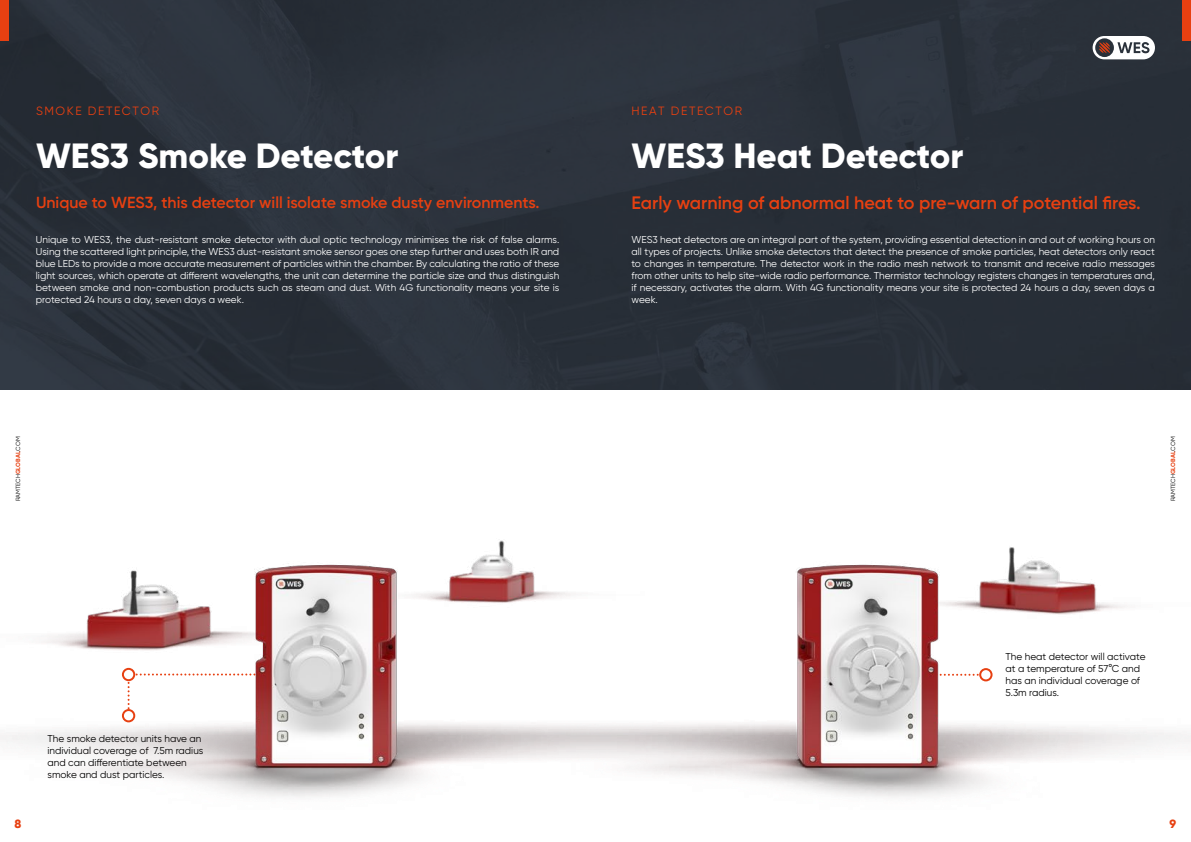
<style>
.page{position:relative;width:1191px;height:842px;background:#fff}
.page>*{position:absolute;margin:0;border:0;box-sizing:border-box;transform-origin:0 0}
.t1{font:800 35px "Gilroy";color:#fff}
.t2{font:600 18px "Gilroy";color:#e74011}
.t3{font:600 16px "Gilroy";color:#e74011}
.t4{font:12px "Gilroy";letter-spacing:.13em;color:#e74011}
.t5{font:800 12px "Gilroy";color:#e74011}
.t6{font:10px/12px "Gilroy";color:#fff;text-align:justify}
.t7{font:10px/12px "Gilroy";color:#000}
.t8{font:6px "Gilroy";color:#000}
.s1{font-weight:700;color:#e74011}
</style>
<div class="page">
<img style="left:0;top:0;width:1191px;height:797px">
<div style="left:0;top:0;width:9px;height:40px;background:#e74011"></div>
<svg style="left:864px;top:661px;width:123px;height:27px"></svg>
<svg style="left:979px;top:668px;width:13px;height:13px"></svg>
<div style="left:981px;top:670px;width:9px;height:9px;background:#fff;border-radius:50%"></div>
<svg style="left:128px;top:661px;width:200px;height:56px"></svg>
<svg style="left:122px;top:668px;width:13px;height:13px"></svg>
<div style="left:124px;top:670px;width:9px;height:9px;background:#fff;border-radius:50%"></div>
<svg style="left:122px;top:709px;width:13px;height:13px"></svg>
<div style="left:124px;top:711px;width:9px;height:9px;background:#fff;border-radius:50%"></div>
<div style="left:595px;top:0;width:596px;height:390px;background:#282e37"></div>
<div style="left:1182px;top:0;width:9px;height:40px;background:#e74011"></div>
<svg style="left:1092px;top:36px;width:63px;height:23px"></svg>
<p class="t4" style="left:36px;top:104px;width:124px">SMOKE DETECTOR</p>
<h1 class="t1" style="left:36px;top:134px;width:364px">WES3 Smoke Detector</h1>
<h3 class="t3" style="left:36px;top:192px;width:505px">Unique to WES3, this detector will isolate smoke dusty environments.</h3>
<p class="t6" style="left:36px;top:234px;width:525px">Unique to WES3, the dust-resistant smoke detector with dual optic technology minimises the risk of false alarms.<br>Using the scattered light principle, the WES3 dust-resistant smoke sensor goes one step further and uses both IR and blue LEDs to provide a more accurate measurement of particles within the chamber. By calculating the ratio of these light sources, which operate at different wavelengths, the unit can determine the particle size and thus distinguish between smoke and non-combustion products such as steam and dust. With 4G functionality means your site is protected 24 hours a day, seven days a week.</p>
<p class="t4" style="left:631px;top:104px;width:112px">HEAT DETECTOR</p>
<h1 class="t1" style="left:631px;top:134px;width:333px">WES3 Heat Detector</h1>
<h2 class="t2" style="left:631px;top:191px;width:511px">Early warning of abnormal heat to pre-warn of potential fires.</h2>
<p class="t6" style="left:631px;top:234px;width:525px">WES3 heat detectors are an integral part of the system, providing essential detection in and out of working hours on all types of projects. Unlike smoke detectors that detect the presence of smoke particles, heat detectors only react to changes in temperature. The detector work in the radio mesh network to transmit and receive radio messages from other units to help site-wide radio performance. Thermistor technology registers changes in temperatures and, if necessary, activates the alarm. With 4G functionality means your site is protected 24 hours a day, seven days a week.</p>
<p class="t8" style="left:14px;top:501px;width:66px;rotate:-90deg">RAMTECH<span class="s1">GLOBAL</span>.COM</p>
<p class="t8" style="left:1169px;top:501px;width:66px;rotate:-90deg">RAMTECH<span class="s1">GLOBAL</span>.COM</p>
<p class="t5" style="left:15px;top:816px;width:8px">8</p>
<p class="t7" style="left:47px;top:732px;width:157px">The smoke detector units have an individual coverage of 7.5m radius and can differentiate between smoke and dust particles.</p>
<p class="t7" style="left:1005px;top:650px;width:141px">The heat detector will activate at a temperature of 57°C and has an individual coverage of<br>5.3m radius.</p>
<p class="t5" style="left:1169px;top:816px;width:8px">9</p>
</div>
